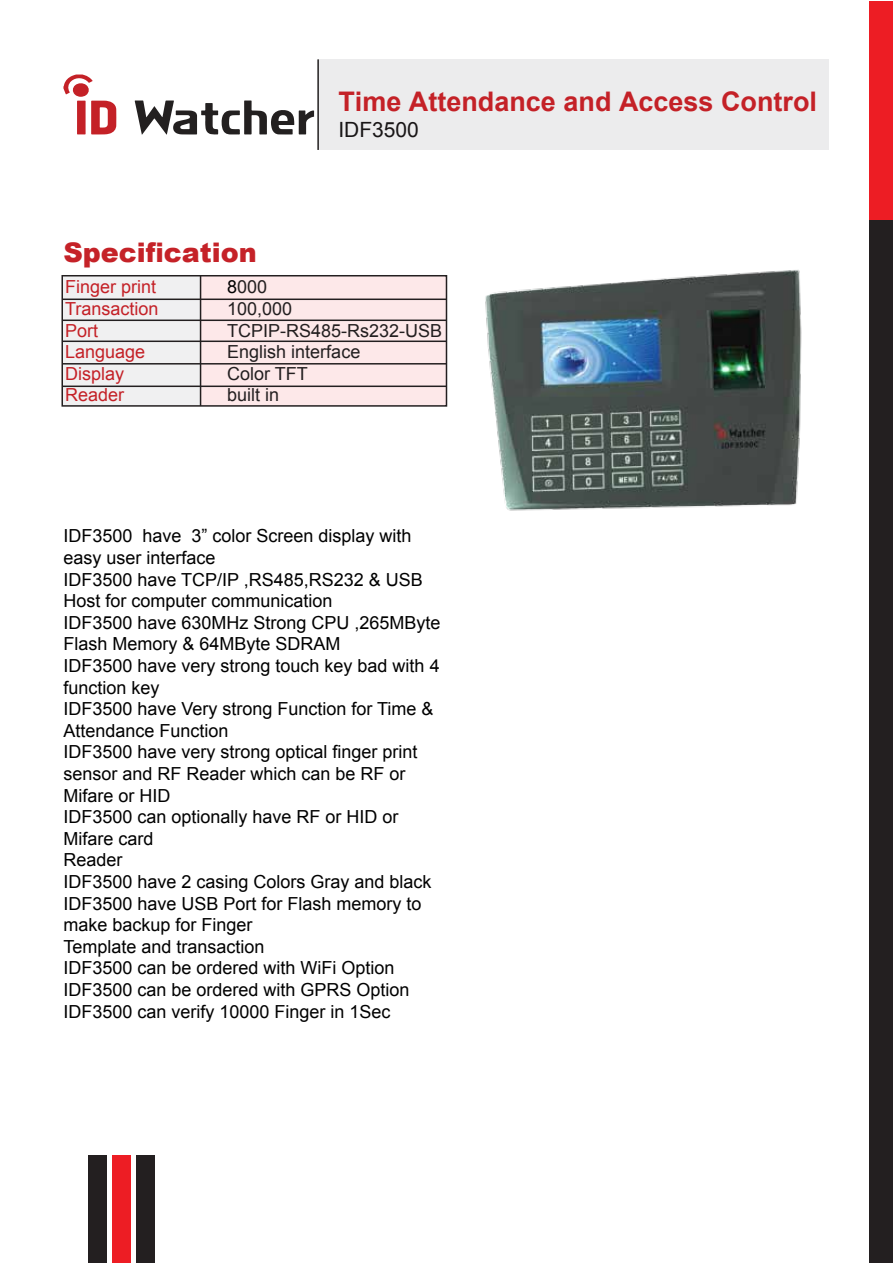
<style>
.page{position:relative;width:893px;height:1263px;background:#fff}
.page>*{position:absolute;margin:0;border:0;box-sizing:border-box;transform-origin:0 0}
.t1{font:700 27px "Arial";color:#c42127}
.t2{font:900 27px "Arial";color:#c52228}
.t3{font:21px "Arial";color:#191617}
.t4{font:18px/21.6px "Arial";color:#010101}
.t5{font:18px "Arial";color:#231f20}
.t6{font:18px "Arial";color:#c42127}
.s1{color:#010101}
</style>
<div class="page">
<div style="left:62px;top:276px;width:139px;height:130px;background:#f0f0f1"></div>
<div style="left:201px;top:276px;width:245px;height:130px;background:#fde8e9"></div>
<div style="left:318px;top:59px;width:510px;height:91px;background:#ececed"></div>
<div style="left:869px;top:220px;width:24px;height:1043px;background:#231f20"></div>
<div style="left:869px;top:1px;width:24px;height:219px;background:#ed1d24"></div>
<div style="left:136px;top:1155px;width:19px;height:108px;background:#231f20"></div>
<div style="left:112px;top:1155px;width:19px;height:108px;background:#ed1d24"></div>
<div style="left:88px;top:1155px;width:19px;height:108px;background:#231f20"></div>
<svg style="left:135px;top:100px;width:179px;height:35px"></svg>
<svg style="left:63px;top:75px;width:53px;height:59px"></svg>
<hr style="left:317px;top:59px;width:2px;height:91px;background:#231f20">
<img style="left:485px;top:270px;width:317px;height:241px">
<div style="left:61px;top:275px;width:386px;height:132px;border:2px solid #231f20"></div>
<hr style="left:200px;top:276px;width:1px;height:130px;background:#231f20">
<hr style="left:62px;top:299px;width:384px;height:1px;background:#231f20">
<hr style="left:62px;top:320px;width:384px;height:1px;background:#231f20">
<hr style="left:62px;top:341px;width:384px;height:1px;background:#231f20">
<hr style="left:62px;top:363px;width:384px;height:2px;background:#231f20">
<hr style="left:62px;top:386px;width:384px;height:1px;background:#231f20">
<h1 class="t2" style="left:63px;top:233px;width:195px">Specification</h1>
<p class="t6" style="left:65px;top:275px;width:93px">Finger print</p>
<p class="t5" style="left:227px;top:275px;width:42px"><span class="s1">8</span>000</p>
<h1 class="t1" style="left:338px;top:84px;width:480px">Time Attendance and Access Control</h1>
<p class="t3" style="left:338px;top:116px;width:82px">IDF3500</p>
<p class="t6" style="left:65px;top:297px;width:95px">Transaction</p>
<p class="t5" style="left:227px;top:297px;width:67px">100,000</p>
<p class="t6" style="left:65px;top:318px;width:35px">Port</p>
<p class="t5" style="left:227px;top:318px;width:217px">TCPIP-RS485-Rs232-USB</p>
<p class="t6" style="left:65px;top:340px;width:82px">Language</p>
<p class="t5" style="left:227px;top:340px;width:135px">English interface</p>
<p class="t6" style="left:65px;top:362px;width:61px">Display</p>
<p class="t5" style="left:227px;top:362px;width:82px">Color TFT</p>
<p class="t6" style="left:65px;top:383px;width:61px">Reader</p>
<p class="t5" style="left:227px;top:383px;width:54px">built in</p>
<p class="t4" style="left:63px;top:525px;width:379px">IDF3500 have 3” color Screen display with easy user interface<br>IDF3500 have TCP/IP ,RS485,RS232 &amp; USB<br>Host for computer communication<br>IDF3500 have 630MHz Strong CPU ,265MByte<br>Flash Memory &amp; 64MByte SDRAM<br>IDF3500 have very strong touch key bad with 4 function key<br>IDF3500 have Very strong Function for Time &amp;<br>Attendance Function<br>IDF3500 have very strong optical finger print sensor and RF Reader which can be RF or<br>Mifare or HID<br>IDF3500 can optionally have RF or HID or<br>Mifare card<br>Reader<br>IDF3500 have 2 casing Colors Gray and black<br>IDF3500 have USB Port for Flash memory to make backup for Finger<br>Template and transaction<br>IDF3500 can be ordered with WiFi Option<br>IDF3500 can be ordered with GPRS Option<br>IDF3500 can verify 10000 Finger in 1Sec</p>
</div>
